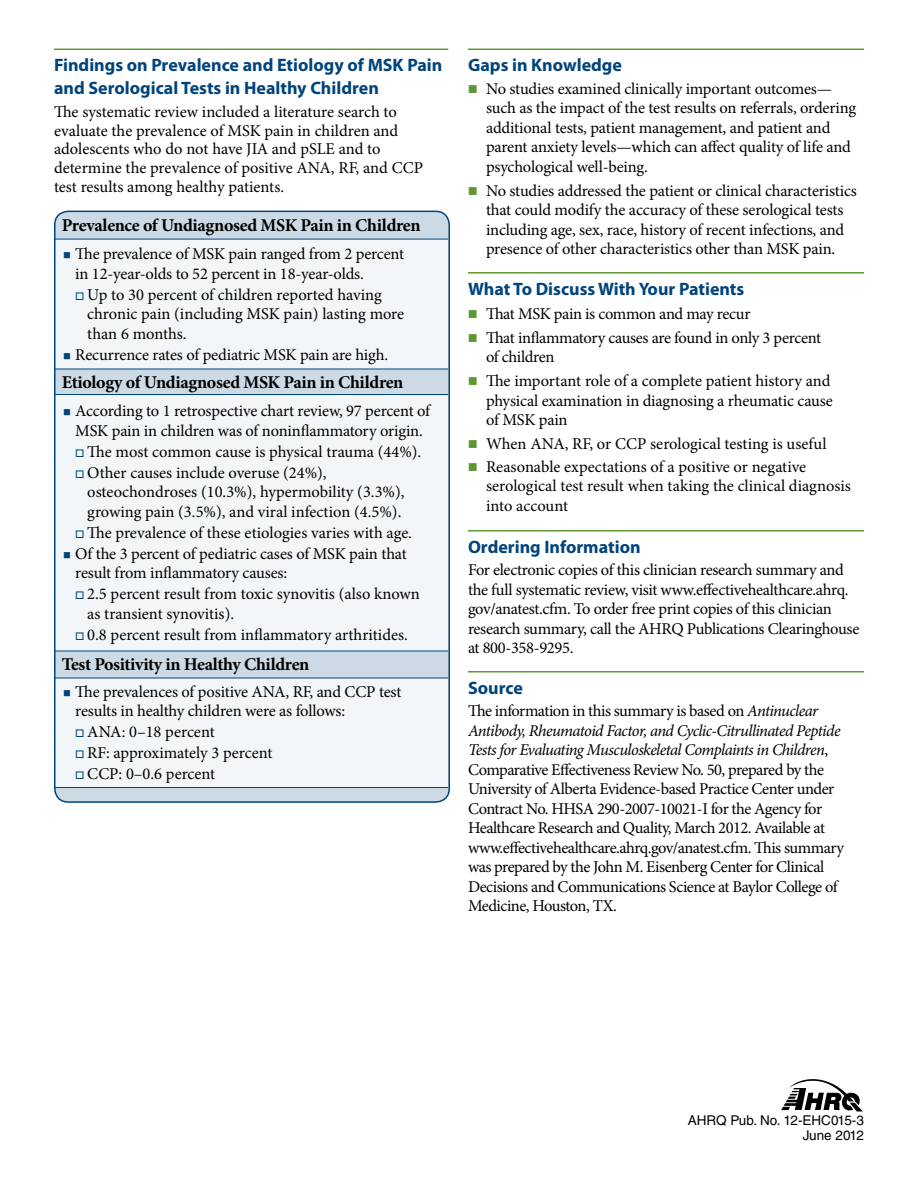
<style>
.page{position:relative;width:918px;height:1188px;background:#fff}
.page>*{position:absolute;margin:0;border:0;box-sizing:border-box;transform-origin:0 0}
.t1{font:700 18px/22.5px "Myriad Pro";color:#00447c}
.t2{font:700 18px "Minion Pro";letter-spacing:-.02em;color:#000}
.t3{font:16.5px/19.5px "Minion Pro";letter-spacing:-.01em;color:#000}
.t4{font:16.5px/19.5px "Minion Pro";letter-spacing:-.03em;color:#000}
.t5{font:13.5px/15px "Helvetica LT Std";color:#000;text-align:right}
.s1{font-style:italic}
</style>
<div class="page">
<hr style="left:468px;top:49px;width:396px;height:1px;background:#5e9732">
<hr style="left:468px;top:272px;width:396px;height:2px;background:#5e9732">
<hr style="left:468px;top:530px;width:396px;height:2px;background:#5e9732">
<hr style="left:468px;top:671px;width:396px;height:2px;background:#5e9732">
<svg style="left:781px;top:1079px;width:82px;height:33px"></svg>
<div style="left:55px;top:211px;width:394px;height:591px;background:#ccdae5;border-radius:14px"></div>
<svg style="left:57px;top:240px;width:390px;height:547px;background:#edf2f5"></svg>
<hr style="left:54px;top:239px;width:394px;height:1px;background:#00447c">
<hr style="left:54px;top:369px;width:394px;height:1px;background:#00447c">
<hr style="left:54px;top:394px;width:394px;height:1px;background:#00447c">
<hr style="left:54px;top:651px;width:394px;height:1px;background:#00447c">
<hr style="left:54px;top:678px;width:394px;height:1px;background:#00447c">
<hr style="left:54px;top:787px;width:394px;height:1px;background:#00447c">
<div style="left:54px;top:211px;width:396px;height:592px;border:2px solid #00447c;border-radius:14px"></div>
<hr style="left:54px;top:49px;width:394px;height:1px;background:#5e9732">
<svg style="left:64px;top:252px;width:6px;height:6px"></svg>
<svg style="left:76px;top:292px;width:8px;height:8px"></svg>
<svg style="left:64px;top:353px;width:6px;height:6px"></svg>
<svg style="left:64px;top:409px;width:6px;height:7px"></svg>
<svg style="left:76px;top:449px;width:8px;height:8px"></svg>
<svg style="left:76px;top:470px;width:8px;height:8px"></svg>
<svg style="left:76px;top:530px;width:8px;height:8px"></svg>
<svg style="left:64px;top:552px;width:6px;height:6px"></svg>
<svg style="left:76px;top:592px;width:8px;height:7px"></svg>
<svg style="left:76px;top:632px;width:8px;height:8px"></svg>
<svg style="left:64px;top:690px;width:6px;height:6px"></svg>
<svg style="left:76px;top:730px;width:8px;height:7px"></svg>
<svg style="left:76px;top:751px;width:8px;height:7px"></svg>
<svg style="left:76px;top:772px;width:8px;height:7px"></svg>
<p class="t1" style="left:54px;top:53px;width:390px">Findings on Prevalence and Etiology of MSK Pain and Serological Tests in Healthy Children</p>
<p class="t3" style="left:54px;top:102px;width:371px;line-height:18.8px">The systematic review included a literature search to evaluate the prevalence of MSK pain in children and adolescents who do not have JIA and pSLE and to determine the prevalence of positive ANA, RF, and CCP test results among healthy patients.</p>
<p class="t2" style="left:62px;top:213px;width:360px">Prevalence of Undiagnosed MSK Pain in Children</p>
<p class="t3" style="left:75px;top:244px;width:330px">The prevalence of MSK pain ranged from 2 percent in 12-year-olds to 52 percent in 18-year-olds.</p>
<p class="t3" style="left:87px;top:285px;width:318px">Up to 30 percent of children reported having chronic pain (including MSK pain) lasting more than 6 months.</p>
<p class="t3" style="left:75px;top:345px;width:315px">Recurrence rates of pediatric MSK pain are high.</p>
<p class="t2" style="left:62px;top:369px;width:343px">Etiology of Undiagnosed MSK Pain in Children</p>
<p class="t3" style="left:75px;top:401px;width:356px">According to 1 retrospective chart review, 97 percent of<br>MSK pain in children was of noninflammatory origin.</p>
<p class="t3" style="left:87px;top:441px;width:336px;line-height:21px">The most common cause is physical trauma (44%).<br>Other causes include overuse (24%),</p>
<p class="t3" style="left:87px;top:482px;width:319px">osteochondroses (10.3%), hypermobility (3.3%), growing pain (3.5%), and viral infection (4.5%).</p>
<p class="t3" style="left:75px;top:522px;width:338px;line-height:21px;text-indent:12px">The prevalence of these etiologies varies with age.<br>Of the 3 percent of pediatric cases of MSK pain that</p>
<p class="t3" style="left:87px;top:563px;width:334px;line-height:21px;text-indent:-12px">result from inflammatory causes:<br>2.5 percent result from toxic synovitis (also known</p>
<p class="t3" style="left:87px;top:603px;width:322px;line-height:21px">as transient synovitis).<br>0.8 percent result from inflammatory arthritides.</p>
<p class="t2" style="left:62px;top:652px;width:249px">Test Positivity in Healthy Children</p>
<p class="t3" style="left:75px;top:682px;width:328px">The prevalences of positive ANA, RF, and CCP test results in healthy children were as follows:</p>
<p class="t3" style="left:87px;top:722px;width:187px;line-height:21px">ANA: 0–18 percent<br>RF: approximately 3 percent<br>CCP: 0–0.6 percent</p>
<p class="t1" style="left:468px;top:53px;width:155px">Gaps in Knowledge</p>
<p class="t3" style="left:486px;top:79px;width:372px">No studies examined clinically important outcomes— such as the impact of the test results on referrals, ordering additional tests, patient management, and patient and parent anxiety levels—which can affect quality of life and psychological well-being.</p>
<p class="t3" style="left:486px;top:181px;width:373px">No studies addressed the patient or clinical characteristics that could modify the accuracy of these serological tests including age, sex, race, history of recent infections, and presence of other characteristics other than MSK pain.</p>
<p class="t1" style="left:468px;top:277px;width:278px">What To Discuss With Your Patients</p>
<p class="t3" style="left:486px;top:301px;width:337px;line-height:24px">That MSK pain is common and may recur<br>That inflammatory causes are found in only 3 percent</p>
<p class="t3" style="left:486px;top:345px;width:346px;line-height:24px">of children<br>The important role of a complete patient history and</p>
<p class="t3" style="left:486px;top:391px;width:348px">physical examination in diagnosing a rheumatic cause of MSK pain</p>
<p class="t3" style="left:486px;top:433px;width:342px;line-height:22.5px">When ANA, RF, or CCP serological testing is useful<br>Reasonable expectations of a positive or negative</p>
<p class="t3" style="left:486px;top:476px;width:366px">serological test result when taking the clinical diagnosis into account</p>
<p class="t1" style="left:468px;top:535px;width:174px">Ordering Information</p>
<p class="t3" style="left:468px;top:560px;width:393px">For electronic copies of this clinician research summary and the full systematic review, visit www.effectivehealthcare.ahrq. gov/anatest.cfm. To order free print copies of this clinician research summary, call the AHRQ Publications Clearinghouse at 800-358-9295.</p>
<p class="t1" style="left:468px;top:676px;width:56px">Source</p>
<p class="t4" style="left:468px;top:701px;width:378px">The information in this summary is based on <span class="s1">Antinuclear Antibody, Rheumatoid Factor, and Cyclic-Citrullinated Peptide Tests for Evaluating Musculoskeletal Complaints in Children</span>, Comparative Effectiveness Review No. 50, prepared by the University of Alberta Evidence-based Practice Center under Contract No. HHSA 290-2007-10021-I for the Agency for Healthcare Research and Quality, March 2012. Available at www.effectivehealthcare.ahrq.gov/anatest.cfm. This summary was prepared by the John M. Eisenberg Center for Clinical Decisions and Communications Science at Baylor College of Medicine, Houston, TX.</p>
<p class="t5" style="left:688px;top:1112px;width:178px">AHRQ Pub. No. 12-EHC015-3<br>June 2012</p>
</div>
